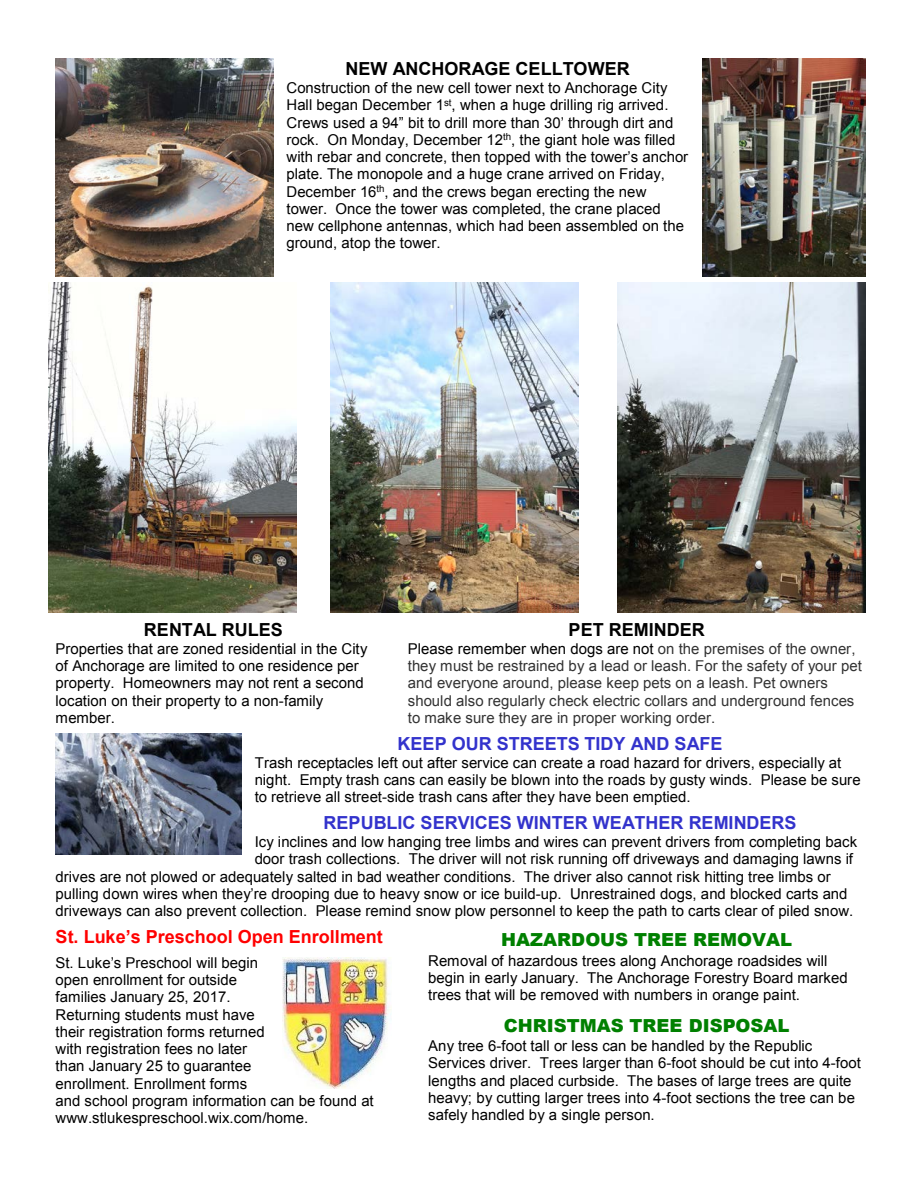
<style>
.page{position:relative;width:918px;height:1188px;background:#fff}
.page>*{position:absolute;margin:0;border:0;box-sizing:border-box;transform-origin:0 0}
.t1{font:700 18px "Arial";color:#33c}
.t2{font:700 18px "Arial";color:#000}
.t3{font:900 18px "Arial";color:#008000}
.t4{font:700 18px "Arial";color:#f00}
.t5{font:15px/17.2px "Arial";color:#000}
.t6{font:15px/17.2px "Arial";color:#333}
.s1{color:#000}
</style>
<div class="page">
<img style="left:56px;top:59px;width:217px;height:217px">
<img style="left:49px;top:282px;width:247px;height:331px">
<img style="left:331px;top:282px;width:247px;height:331px">
<img style="left:618px;top:282px;width:247px;height:331px">
<img style="left:702px;top:59px;width:163px;height:217px">
<img style="left:282px;top:958px;width:109px;height:130px">
<img style="left:56px;top:733px;width:185px;height:122px">
<p class="t2" style="left:346px;top:57px;width:286px">NEW ANCHORAGE CELLTOWER</p>
<p class="t5" style="left:287px;top:79px;width:403px">Construction of the new cell tower next to Anchorage City Hall began December 1<sup>st</sup>, when a huge drilling rig arrived.<br>Crews used a 94” bit to drill more than 30’ through dirt and rock. On Monday, December 12<sup>th</sup>, the giant hole was filled with rebar and concrete, then topped with the tower’s anchor plate. The monopole and a huge crane arrived on Friday, December 16<sup>th</sup>, and the crews began erecting the new tower. Once the tower was completed, the crane placed new cellphone antennas, which had been assembled on the ground, atop the tower.</p>
<p class="t2" style="left:144px;top:618px;width:140px">RENTAL RULES</p>
<p class="t5" style="left:56px;top:640px;width:314px">Properties that are zoned residential in the City of Anchorage are limited to one residence per property. Homeowners may not rent a second location on their property to a non-family member.</p>
<p class="t2" style="left:569px;top:618px;width:138px">PET REMINDER</p>
<p class="t6" style="left:408px;top:640px;width:456px"><span class="s1">Please remember when dogs are not</span> on the premises of the owner, they must be restrained by a lead or leash. For the safety of your pet and everyone around, please keep pets on a leash. Pet owners should also regularly check electric collars and underground fences to make sure they are in proper working order.</p>
<p class="t1" style="left:398px;top:732px;width:326px">KEEP OUR STREETS TIDY AND SAFE</p>
<p class="t5" style="left:255px;top:754px;width:607px">Trash receptacles left out after service can create a road hazard for drivers, especially at night. Empty trash cans can easily be blown into the roads by gusty winds. Please be sure to retrieve all street-side trash cans after they have been emptied.</p>
<p class="t1" style="left:324px;top:811px;width:474px">REPUBLIC SERVICES WINTER WEATHER REMINDERS</p>
<p class="t5" style="left:255px;top:833px;width:604px">Icy inclines and low hanging tree limbs and wires can prevent drivers from completing back</p>
<p class="t5" style="left:255px;top:851px;width:600px">door trash collections. The driver will not risk running off driveways and damaging lawns if</p>
<p class="t5" style="left:56px;top:868px;width:777px">drives are not plowed or adequately salted in bad weather conditions. The driver also cannot risk hitting tree limbs or</p>
<p class="t5" style="left:56px;top:885px;width:793px">pulling down wires when they’re drooping due to heavy snow or ice build-up. Unrestrained dogs, and blocked carts and</p>
<p class="t5" style="left:56px;top:902px;width:799px">driveways can also prevent collection. Please remind snow plow personnel to keep the path to carts clear of piled snow.</p>
<p class="t4" style="left:56px;top:925px;width:329px">St. Luke’s Preschool Open Enrollment</p>
<p class="t5" style="left:56px;top:954px;width:320px">St. Luke’s Preschool will begin<br>open enrollment for outside<br>families January 25, 2017.<br>Returning students must have<br>their registration forms returned<br>with registration fees no later<br>than January 25 to guarantee<br>enrollment. Enrollment forms<br>and school program information can be found at www.stlukespreschool.wix.com/home.</p>
<p class="t3" style="left:501px;top:927px;width:292px">HAZARDOUS TREE REMOVAL</p>
<p class="t5" style="left:428px;top:952px;width:421px">Removal of hazardous trees along Anchorage roadsides will begin in early January. The Anchorage Forestry Board marked trees that will be removed with numbers in orange paint.</p>
<p class="t3" style="left:504px;top:1012px;width:287px">CHRISTMAS TREE DISPOSAL</p>
<p class="t5" style="left:428px;top:1038px;width:434px">Any tree 6-foot tall or less can be handled by the Republic Services driver. Trees larger than 6-foot should be cut into 4-foot lengths and placed curbside. The bases of large trees are quite heavy; by cutting larger trees into 4-foot sections the tree can be safely handled by a single person.</p>
</div>
